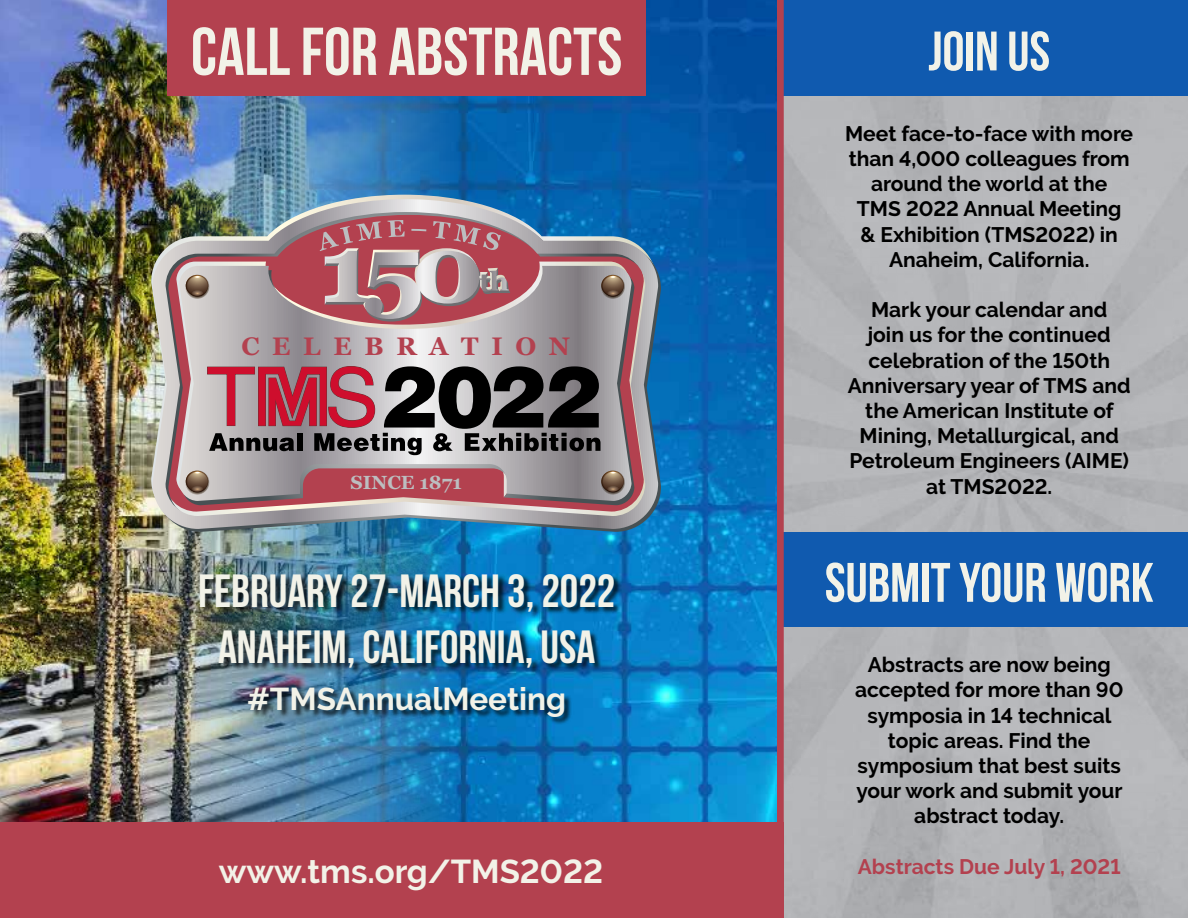
<style>
.page{position:relative;width:1188px;height:918px;background:#fff}
.page>*{position:absolute;margin:0;border:0;box-sizing:border-box;transform-origin:0 0}
.t1{font:700 67.5px "Bebas Neue";color:#f2f2e8}
.t2{font:700 55.5px "Bebas Neue";color:#f2f2e8}
.t3{font:700 46.5px/55.8px "Bebas Neue";color:#f2f2e8;text-align:center}
.t4{font:700 33px "Raleway";color:#f2f2e8}
.t5{font:700 31.5px "Raleway";color:#f2f2e8}
.t6{font:700 25.35px "Georgia";letter-spacing:.5em;color:#b3414f}
.t7{font:700 21px/25.2px "Raleway";color:#000;text-align:center}
.t8{font:700 21px "Raleway";color:#b3414f}
.t9{font:700 19.05px "Georgia";color:#bcbec0}
</style>
<div class="page">
<img style="left:459px;top:0;width:729px;height:918px">
<div style="left:777px;top:0;width:411px;height:96px;background:#105aaf"></div>
<div style="left:777px;top:532px;width:411px;height:95px;background:#105aaf"></div>
<img style="left:0;top:0;width:459px;height:822px">
<div style="left:200px;top:574px;width:422px;height:151px;background:#000;opacity:.75"></div>
<img style="left:153px;top:199px;width:505px;height:330px">
<svg style="left:182px;top:270px;width:452px;height:235px"></svg>
<svg style="left:179px;top:266px;width:453px;height:235px"></svg>
<svg style="left:184px;top:274px;width:26px;height:25px"></svg>
<svg style="left:186px;top:275px;width:22px;height:21px"></svg>
<svg style="left:600px;top:274px;width:25px;height:25px"></svg>
<svg style="left:601px;top:275px;width:23px;height:21px"></svg>
<svg style="left:184px;top:469px;width:26px;height:26px"></svg>
<svg style="left:186px;top:471px;width:22px;height:21px"></svg>
<svg style="left:600px;top:469px;width:25px;height:26px"></svg>
<svg style="left:601px;top:471px;width:23px;height:21px"></svg>
<svg style="left:208px;top:366px;width:393px;height:89px"></svg>
<svg style="left:320px;top:220px;width:190px;height:102px"></svg>
<div style="left:777px;top:0;width:7px;height:918px;background:#b3414f"></div>
<div style="left:168px;top:0;width:478px;height:96px;background:#b3414f"></div>
<div style="left:0;top:822px;width:784px;height:96px;background:#b3414f"></div>
<h1 class="t1" style="left:191px;top:15px;width:433px">CALL FOR ABSTRACTS</h1>
<p class="t6" style="left:241px;top:330px;width:330px">CELEBRATION</p>
<p class="t9" style="left:351px;top:471px;width:113px">SINCE 1871</p>
<h3 class="t3" style="left:198px;top:562px;width:419px">FEBRUARY 27-MARCH 3, 2022<br>ANAHEIM, CALIFORNIA, USA</h3>
<h3 class="t5" style="left:247px;top:681px;width:320px">#TMSAnnualMeeting</h3>
<h3 class="t4" style="left:219px;top:852px;width:386px">www.tms.org/TMS2022</h3>
<h2 class="t2" style="left:928px;top:21px;width:123px">JOIN US</h2>
<p class="t7" style="left:845px;top:121px;width:289px">Meet face-to-face with more than 4,000 colleagues from around the world at the<br>TMS 2022 Annual Meeting<br>&amp; Exhibition (TMS2022) in<br>Anaheim, California.</p>
<p class="t7" style="left:848px;top:297px;width:284px">Mark your calendar and<br>join us for the continued celebration of the 150th<br>Anniversary year of TMS and the American Institute of<br>Mining, Metallurgical, and<br>Petroleum Engineers (AIME) at TMS2022.</p>
<h2 class="t2" style="left:825px;top:552px;width:330px">SUBMIT YOUR WORK</h2>
<p class="t7" style="left:855px;top:652px;width:270px">Abstracts are now being accepted for more than 90 symposia in 14 technical topic areas. Find the symposium that best suits your work and submit your abstract today.</p>
<p class="t8" style="left:858px;top:854px;width:264px">Abstracts Due July 1, 2021</p>
</div>
